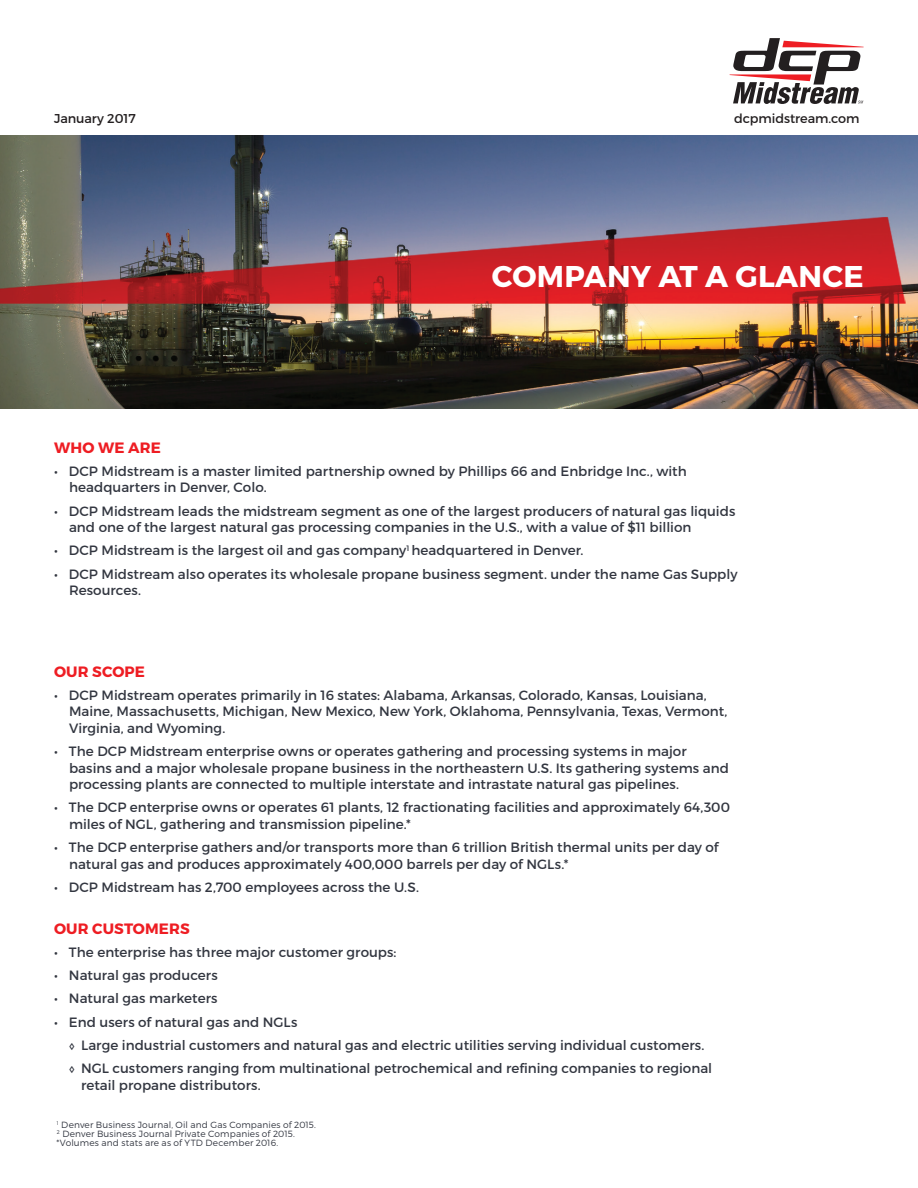
<style>
.page{position:relative;width:918px;height:1188px;background:#fff}
.page>*{position:absolute;margin:0;border:0;box-sizing:border-box;transform-origin:0 0}
.Suheadings_K_O{font:700 30px "Montserrat";letter-spacing:.01em;color:#fff}
.Suheadings_K_O-2{font:700 15px "Montserrat";letter-spacing:.01em;color:#ee1d23}
.text_main__no_bullet{font:13.5px/16.5px "Montserrat";letter-spacing:.005em;color:#323640}
.Page_Heading{font:12.9px "Montserrat";letter-spacing:-.005em;color:#231f20}
.bulleted_main{font:300 9px/9px "Montserrat";letter-spacing:.015em;color:#323640}
.s1{font-size:10.5px}
</style>
<div class="page">
<img style="left:0;top:135px;width:918px;height:274px">
<svg style="left:730px;top:38px;width:134px;height:66px"></svg>
<p class="Page_Heading" style="left:54px;top:111px;width:83px">January 2017</p>
<p class="Page_Heading" style="left:734px;top:111px;width:127px">dcpmidstream.com</p>
<p class="Suheadings_K_O-2" style="left:54px;top:438px;width:108px">WHO WE ARE</p>
<p class="Suheadings_K_O" style="left:492px;top:258px;width:374px">COMPANY AT A GLANCE</p>
<p class="text_main__no_bullet" style="left:69px;top:463px;width:619px;text-indent:-15px">• DCP Midstream is a master limited partnership owned by Phillips 66 and Enbridge Inc., with headquarters in Denver, Colo.</p>
<p class="text_main__no_bullet" style="left:69px;top:503px;width:668px;text-indent:-15px">• DCP Midstream leads the midstream segment as one of the largest producers of natural gas liquids and one of the largest natural gas processing companies in the U.S., with a value of $11 billion</p>
<p class="text_main__no_bullet" style="left:54px;top:542px;width:531px">• DCP Midstream is the largest oil and gas company<sup>1</sup> headquartered in Denver.</p>
<p class="text_main__no_bullet" style="left:69px;top:566px;width:670px;text-indent:-15px">• DCP Midstream also operates its wholesale propane business segment. under the name Gas Supply<br>Resources.</p>
<p class="Suheadings_K_O-2" style="left:54px;top:662px;width:93px">OUR SCOPE</p>
<p class="text_main__no_bullet" style="left:69px;top:687px;width:660px;text-indent:-15px">• DCP Midstream operates primarily in 16 states: Alabama, Arkansas, Colorado, Kansas, Louisiana,<br>Maine, Massachusetts, Michigan, New Mexico, New York, Oklahoma, Pennsylvania, Texas, Vermont,<br>Virginia, and Wyoming.</p>
<p class="text_main__no_bullet" style="left:69px;top:743px;width:661px;text-indent:-15px">• The DCP Midstream enterprise owns or operates gathering and processing systems in major basins and a major wholesale propane business in the northeastern U.S. Its gathering systems and processing plants are connected to multiple interstate and intrastate natural gas pipelines.</p>
<p class="text_main__no_bullet" style="left:69px;top:799px;width:663px;text-indent:-15px">• The DCP enterprise owns or operates 61 plants, 12 fractionating facilities and approximately 64,300 miles of NGL, gathering and transmission pipeline.*</p>
<p class="text_main__no_bullet" style="left:69px;top:839px;width:651px;text-indent:-15px">• The DCP enterprise gathers and/or transports more than 6 trillion British thermal units per day of natural gas and produces approximately 400,000 barrels per day of NGLs.*</p>
<p class="text_main__no_bullet" style="left:54px;top:879px;width:367px">• DCP Midstream has 2,700 employees across the U.S.</p>
<p class="Suheadings_K_O-2" style="left:54px;top:919px;width:137px">OUR CUSTOMERS</p>
<p class="text_main__no_bullet" style="left:54px;top:944px;width:344px">• The enterprise has three major customer groups:</p>
<p class="text_main__no_bullet" style="left:54px;top:967px;width:165px">• Natural gas producers</p>
<p class="text_main__no_bullet" style="left:54px;top:990px;width:165px">• Natural gas marketers</p>
<p class="text_main__no_bullet" style="left:54px;top:1013px;width:245px">• End users of natural gas and NGLs</p>
<p class="text_main__no_bullet" style="left:69px;top:1037px;width:637px"><span class="s1">◊</span> Large industrial customers and natural gas and electric utilities serving individual customers.</p>
<p class="text_main__no_bullet" style="left:81px;top:1060px;width:633px;text-indent:-12px"><span class="s1">◊</span> NGL customers ranging from multinational petrochemical and refining companies to regional retail propane distributors.</p>
<p class="bulleted_main" style="left:57px;top:1120px;width:261px"><sup>1</sup> Denver Business Journal, Oil and Gas Companies of 2015.</p>
<p class="bulleted_main" style="left:56px;top:1129px;width:240px"><sup>2</sup> Denver Business Journal Private Companies of 2015. *Volumes and stats are as of YTD December 2016.</p>
</div>
